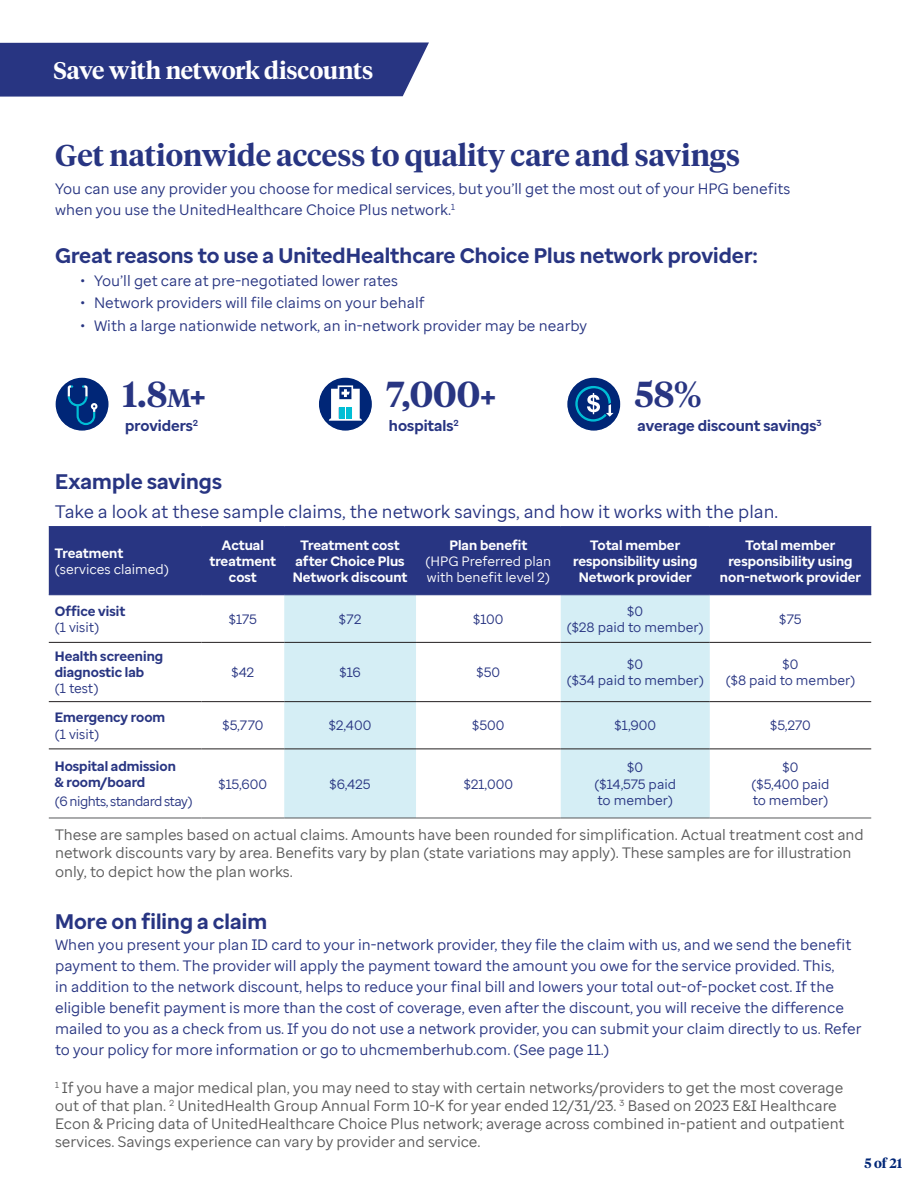
<style>
.page{position:relative;width:918px;height:1188px;background:#fff}
.page>*{position:absolute;margin:0;border:0;box-sizing:border-box;transform-origin:0 0}
.t1{font:600 36px "UHC Serif Headline";color:#283582}
.t2{font:600 30px "UHC Serif Headline";color:#283582}
.t3{font:600 24px "UHC Serif Headline";letter-spacing:-.005em;color:#fff}
.t4{font:700 21px "Enterprise Sans";color:#283582}
.t5{font:18px "Enterprise Sans";color:#283582}
.t6{font:15px/21px "Enterprise Sans";color:#283582}
.t7{font:15px/18px "Enterprise Sans";color:#5a5a5a}
.t8{font:700 15px "Enterprise Sans";color:#283582}
.t9{font:13.5px/16.2px "Enterprise Sans";color:#283582;text-align:center}
.t10{font:700 13.5px/16.2px "Enterprise Sans";color:#fff;text-align:center}
.t11{font:700 13.5px/16.2px "Enterprise Sans";color:#283582}
.t12{font:13.5px/16.2px "Enterprise Sans";color:#fff}
.t13{font:13.5px "Enterprise Sans";letter-spacing:-.04em;color:#283582}
.t14{font:600 13.5px "UHC Serif Headline";color:#002677}
.s1{font-size:25.2px}
.s2{font-family:"Enterprise Sans";font-weight:700;font-size:27px}
</style>
<div class="page">
<div style="left:56px;top:378px;width:53px;height:53px;background:#002677;border-radius:50%"></div>
<svg style="left:68px;top:385px;width:29px;height:40px"></svg>
<div style="left:319px;top:378px;width:53px;height:53px;background:#002677;border-radius:50%"></div>
<svg style="left:329px;top:385px;width:33px;height:36px"></svg>
<div style="left:339px;top:407px;width:5px;height:11px;background:#00bed5"></div>
<div style="left:347px;top:407px;width:5px;height:11px;background:#00bed5"></div>
<div style="left:567px;top:378px;width:53px;height:53px;background:#002677;border-radius:50%"></div>
<svg style="left:575px;top:386px;width:39px;height:36px"></svg>
<div style="left:0;top:42px;width:429px;height:55px;background:#283582"></div>
<div style="left:49px;top:527px;width:822px;height:67px;background:#283582"></div>
<svg style="left:284px;top:595px;width:426px;height:223px;fill:#d5eef5"></svg>
<hr style="left:49px;top:642px;width:152px;height:1px;background:#231f20">
<hr style="left:201px;top:642px;width:83px;height:1px;background:#231f20">
<hr style="left:284px;top:642px;width:132px;height:1px;background:#231f20">
<hr style="left:416px;top:642px;width:145px;height:1px;background:#231f20">
<hr style="left:561px;top:642px;width:149px;height:1px;background:#231f20">
<hr style="left:710px;top:642px;width:161px;height:1px;background:#231f20">
<hr style="left:49px;top:701px;width:152px;height:1px;background:#231f20">
<hr style="left:201px;top:701px;width:83px;height:1px;background:#231f20">
<hr style="left:284px;top:701px;width:132px;height:1px;background:#231f20">
<hr style="left:416px;top:701px;width:145px;height:1px;background:#231f20">
<hr style="left:561px;top:701px;width:149px;height:1px;background:#231f20">
<hr style="left:710px;top:701px;width:161px;height:1px;background:#231f20">
<hr style="left:49px;top:749px;width:152px;height:1px;background:#231f20">
<hr style="left:201px;top:749px;width:83px;height:1px;background:#231f20">
<hr style="left:284px;top:749px;width:132px;height:1px;background:#231f20">
<hr style="left:416px;top:749px;width:145px;height:1px;background:#231f20">
<hr style="left:561px;top:749px;width:149px;height:1px;background:#231f20">
<hr style="left:710px;top:749px;width:161px;height:1px;background:#231f20">
<hr style="left:49px;top:818px;width:152px;height:1px;background:#57585a">
<hr style="left:201px;top:818px;width:83px;height:1px;background:#57585a">
<hr style="left:284px;top:818px;width:132px;height:1px;background:#57585a">
<hr style="left:416px;top:818px;width:145px;height:1px;background:#57585a">
<hr style="left:561px;top:818px;width:149px;height:1px;background:#57585a">
<hr style="left:710px;top:818px;width:161px;height:1px;background:#57585a">
<hr style="left:49px;top:526px;width:152px;height:1px;background:#283582">
<hr style="left:201px;top:526px;width:83px;height:1px;background:#283582">
<hr style="left:284px;top:526px;width:132px;height:1px;background:#283582">
<hr style="left:416px;top:526px;width:145px;height:1px;background:#283582">
<hr style="left:561px;top:526px;width:149px;height:1px;background:#283582">
<hr style="left:710px;top:526px;width:161px;height:1px;background:#283582">
<hr style="left:49px;top:594px;width:152px;height:1px;background:#283582">
<hr style="left:201px;top:594px;width:83px;height:1px;background:#283582">
<hr style="left:284px;top:594px;width:132px;height:1px;background:#283582">
<hr style="left:416px;top:594px;width:145px;height:1px;background:#283582">
<hr style="left:561px;top:594px;width:149px;height:1px;background:#283582">
<hr style="left:710px;top:594px;width:161px;height:1px;background:#283582">
<h3 class="t3" style="left:54px;top:54px;width:321px">Save with network discounts</h3>
<h2 class="t2" style="left:55px;top:135px;width:687px">Get nationwide access to quality care and savings</h2>
<p class="t6" style="left:55px;top:178px;width:737px">You can use any provider you choose for medical services, but you’ll get the most out of your HPG benefits when you use the UnitedHealthcare Choice Plus network.<sup>1</sup></p>
<h3 class="t4" style="left:55px;top:242px;width:704px">Great reasons to use a UnitedHealthcare Choice Plus network provider:</h3>
<p class="t6" style="left:81px;top:270px;width:319px">• You’ll get care at pre-negotiated lower rates</p>
<p class="t6" style="left:81px;top:292px;width:346px">• Network providers will file claims on your behalf</p>
<p class="t6" style="left:81px;top:315px;width:508px">• With a large nationwide network, an in-network provider may be nearby</p>
<h1 class="t1" style="left:123px;top:370px;width:84px">1.8<span class="s1">m</span><span class="s2">+</span></h1>
<p class="t8" style="left:125px;top:416px;width:74px">providers<sup>2</sup></p>
<h1 class="t1" style="left:386px;top:370px;width:111px">7,000<span class="s2">+</span></h1>
<p class="t8" style="left:389px;top:416px;width:71px">hospitals<sup>2</sup></p>
<h1 class="t1" style="left:635px;top:370px;width:68px">58%</h1>
<p class="t8" style="left:638px;top:416px;width:186px">average discount savings<sup>3</sup></p>
<h3 class="t4" style="left:55px;top:468px;width:169px">Example savings</h3>
<p class="t5" style="left:55px;top:500px;width:725px">Take a look at these sample claims, the network savings, and how it works with the plan.</p>
<p class="t10" style="left:55px;top:545px;width:70px">Treatment</p>
<p class="t12" style="left:55px;top:561px;width:116px">(services claimed)</p>
<p class="t11" style="left:55px;top:603px;width:72px">Office visit</p>
<p class="t9" style="left:55px;top:619px;width:46px">(1 visit)</p>
<p class="t11" style="left:55px;top:648px;width:110px">Health screening diagnostic lab</p>
<p class="t9" style="left:55px;top:680px;width:45px">(1 test)</p>
<p class="t11" style="left:55px;top:710px;width:112px">Emergency room</p>
<p class="t9" style="left:55px;top:726px;width:46px">(1 visit)</p>
<p class="t11" style="left:55px;top:758px;width:123px">Hospital admission &amp; room/board</p>
<p class="t13" style="left:55px;top:793px;width:139px">(6 nights, standard stay)</p>
<p class="t10" style="left:209px;top:537px;width:68px">Actual treatment cost</p>
<p class="t10" style="left:293px;top:537px;width:116px">Treatment cost after Choice Plus<br>Network discount</p>
<p class="t10" style="left:449px;top:537px;width:79px">Plan benefit</p>
<p class="t12" style="left:425px;top:553px;width:128px">(HPG Preferred plan with benefit level 2)</p>
<p class="t10" style="left:573px;top:537px;width:126px">Total member responsibility using<br>Network provider</p>
<p class="t10" style="left:720px;top:537px;width:143px">Total member responsibility using non-network provider</p>
<p class="t9" style="left:229px;top:611px;width:30px">$175</p>
<p class="t9" style="left:339px;top:611px;width:24px">$72</p>
<p class="t9" style="left:473px;top:611px;width:32px">$100</p>
<p class="t9" style="left:567px;top:603px;width:138px">$0<br>($28 paid to member)</p>
<p class="t9" style="left:779px;top:611px;width:24px">$75</p>
<p class="t9" style="left:231px;top:664px;width:24px">$42</p>
<p class="t9" style="left:339px;top:664px;width:23px">$16</p>
<p class="t9" style="left:476px;top:664px;width:25px">$50</p>
<p class="t9" style="left:567px;top:656px;width:139px">$0<br>($34 paid to member)</p>
<p class="t9" style="left:726px;top:656px;width:131px">$0<br>($8 paid to member)</p>
<p class="t9" style="left:222px;top:717px;width:43px">$5,770</p>
<p class="t9" style="left:329px;top:717px;width:44px">$2,400</p>
<p class="t9" style="left:472px;top:717px;width:34px">$500</p>
<p class="t9" style="left:614px;top:717px;width:43px">$1,900</p>
<p class="t9" style="left:770px;top:717px;width:42px">$5,270</p>
<p class="t9" style="left:218px;top:776px;width:50px">$15,600</p>
<p class="t9" style="left:330px;top:776px;width:43px">$6,425</p>
<p class="t9" style="left:464px;top:776px;width:51px">$21,000</p>
<p class="t9" style="left:594px;top:759px;width:83px">$0<br>($14,575 paid to member)</p>
<p class="t9" style="left:751px;top:759px;width:80px">$0<br>($5,400 paid to member)</p>
<p class="t7" style="left:55px;top:825px;width:810px">These are samples based on actual claims. Amounts have been rounded for simplification. Actual treatment cost and network discounts vary by area. Benefits vary by plan (state variations may apply). These samples are for illustration</p>
<p class="t7" style="left:55px;top:863px;width:239px">only, to depict how the plan works.</p>
<h3 class="t4" style="left:55px;top:907px;width:214px">More on filing a claim</h3>
<p class="t6" style="left:55px;top:934px;width:808px">When you present your plan ID card to your in-network provider, they file the claim with us, and we send the benefit payment to them. The provider will apply the payment toward the amount you owe for the service provided. This,<br>in addition to the network discount, helps to reduce your final bill and lowers your total out-of-pocket cost. If the eligible benefit payment is more than the cost of coverage, even after the discount, you will receive the difference mailed to you as a check from us. If you do not use a network provider, you can submit your claim directly to us. Refer to your policy for more information or go to uhcmemberhub.com. (See page 11.)</p>
<p class="t7" style="left:55px;top:1078px;width:791px"><sup>1</sup> If you have a major medical plan, you may need to stay with certain networks/providers to get the most coverage out of that plan. <sup>2</sup> UnitedHealth Group Annual Form 10-K for year ended 12/31/23. <sup>3</sup> Based on 2023 E&amp;I Healthcare Econ &amp; Pricing data of UnitedHealthcare Choice Plus network; average across combined in-patient and outpatient services. Savings experience can vary by provider and service.</p>
<p class="t14" style="left:865px;top:1154px;width:39px">5 of 21</p>
</div>
